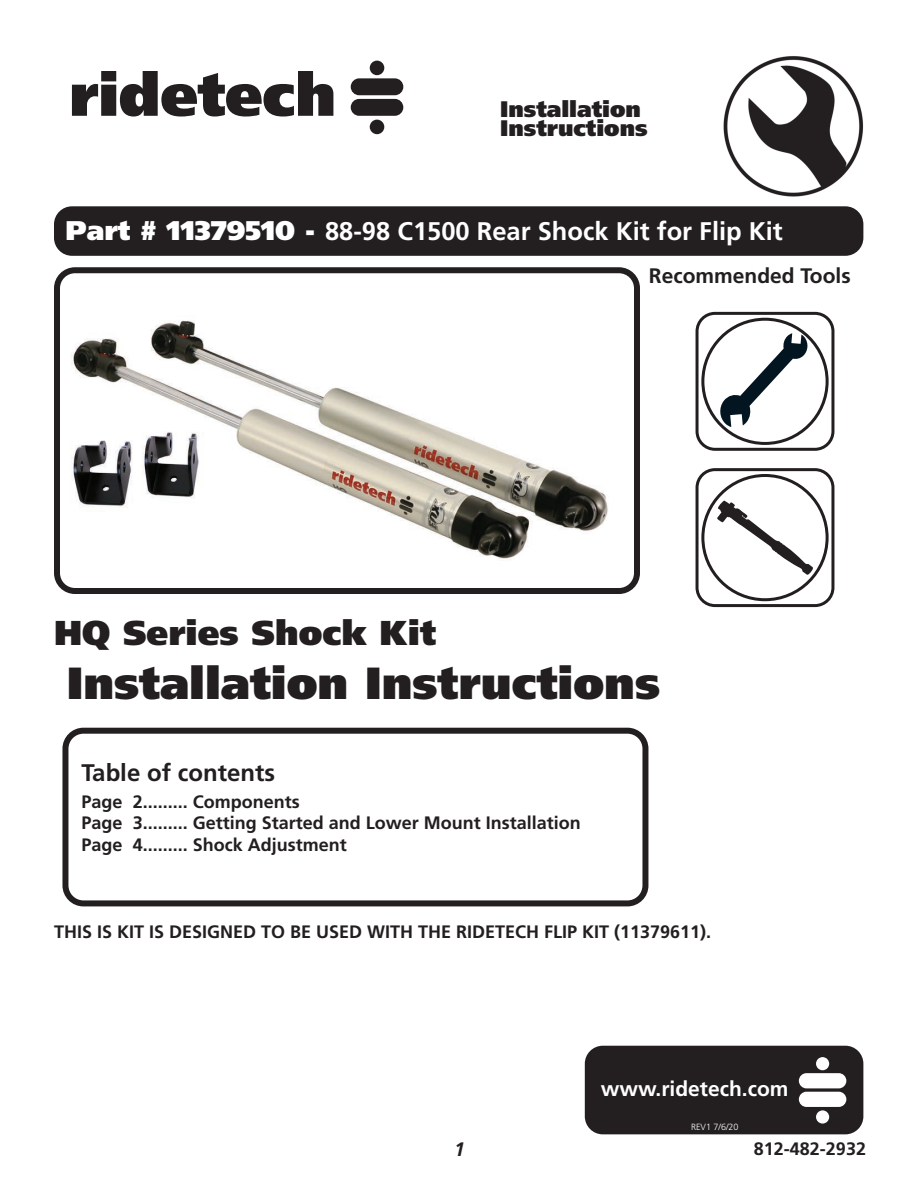
<style>
.page{position:relative;width:918px;height:1188px;background:#fff}
.page>*{position:absolute;margin:0;border:0;box-sizing:border-box;transform-origin:0 0}
.t1{font:900 45px "Frutiger";color:#231f20}
.t2{font:900 34.5px "Frutiger";color:#231f20}
.t3{font:700 25.5px "Frutiger";color:#fff}
.t4{font:700 24px "Frutiger";color:#231f20}
.t5{font:900 22.5px/19.5px "Frutiger";color:#231f20}
.t6{font:700 21px "Frutiger";color:#231f20}
.t7{font:700 21px "Frutiger";color:#fff}
.t8{font:italic 700 19.5px "Frutiger";color:#231f20}
.t9{font:700 18px/21.6px "Frutiger";color:#231f20}
.t10{font:300 9px "Frutiger";color:#fff}
.s1{font-weight:900;font-size:27px}
</style>
<div class="page">
<img style="left:723px;top:56px;width:136px;height:141px">
<svg style="left:72px;top:71px;width:261px;height:46px"></svg>
<div style="left:351px;top:78px;width:52px;height:17px;background:#231f20;border-radius:8px"></div>
<div style="left:351px;top:99px;width:52px;height:17px;background:#231f20;border-radius:8px"></div>
<div style="left:370px;top:61px;width:14px;height:14px;background:#231f20;border-radius:50%"></div>
<div style="left:370px;top:120px;width:14px;height:14px;background:#231f20;border-radius:50%"></div>
<img style="left:61px;top:281px;width:572px;height:279px">
<div style="left:696px;top:468px;width:138px;height:139px;border:3px solid #231f20;border-radius:18px"></div>
<svg style="left:717px;top:501px;width:96px;height:74px"></svg>
<div style="left:701px;top:474px;width:128px;height:127px;border:3px solid #231f20;border-radius:50%"></div>
<div style="left:585px;top:1046px;width:278px;height:88px;background:#231f20;border-radius:18px"></div>
<div style="left:799px;top:1073px;width:47px;height:15px;background:#fff;border-radius:8px"></div>
<div style="left:799px;top:1092px;width:47px;height:15px;background:#fff;border-radius:8px"></div>
<div style="left:816px;top:1057px;width:13px;height:13px;background:#fff;border-radius:50%"></div>
<div style="left:816px;top:1110px;width:13px;height:14px;background:#fff;border-radius:50%"></div>
<div style="left:696px;top:312px;width:138px;height:139px;border:3px solid #231f20;border-radius:18px"></div>
<div style="left:701px;top:318px;width:128px;height:127px;border:3px solid #231f20;border-radius:50%"></div>
<svg style="left:719px;top:333px;width:90px;height:94px"></svg>
<div style="left:54px;top:206px;width:809px;height:50px;background:#231f20;border-radius:18px"></div>
<div style="left:54px;top:267px;width:586px;height:327px;border:6px solid #231f20;border-radius:18px"></div>
<div style="left:62px;top:728px;width:586px;height:178px;border:6px solid #231f20;border-radius:18px"></div>
<p class="t5" style="left:500px;top:101px;width:149px">Installation<br>Instructions</p>
<h3 class="t3" style="left:65px;top:221px;width:719px"><span class="s1">Part # 11379510 -</span> 88-98 C1500 Rear Shock Kit for Flip Kit</h3>
<p class="t6" style="left:649px;top:267px;width:203px">Recommended Tools</p>
<h2 class="t2" style="left:54px;top:619px;width:384px">HQ Series Shock Kit</h2>
<h1 class="t1" style="left:67px;top:665px;width:595px">Installation Instructions</h1>
<h3 class="t4" style="left:82px;top:763px;width:195px">Table of contents</h3>
<p class="t9" style="left:82px;top:792px;width:501px">Page 2......... Components<br>Page 3......... Getting Started and Lower Mount Installation<br>Page 4......... Shock Adjustment</p>
<p class="t9" style="left:54px;top:922px;width:659px">THIS IS KIT IS DESIGNED TO BE USED WITH THE RIDETECH FLIP KIT (11379611).</p>
<p class="t7" style="left:601px;top:1081px;width:189px">www.ridetech.com</p>
<p class="t10" style="left:691px;top:1123px;width:49px">REV1 7/6/20</p>
<p class="t8" style="left:454px;top:1142px;width:12px">1</p>
<p class="t9" style="left:754px;top:1139px;width:114px">812-482-2932</p>
</div>
